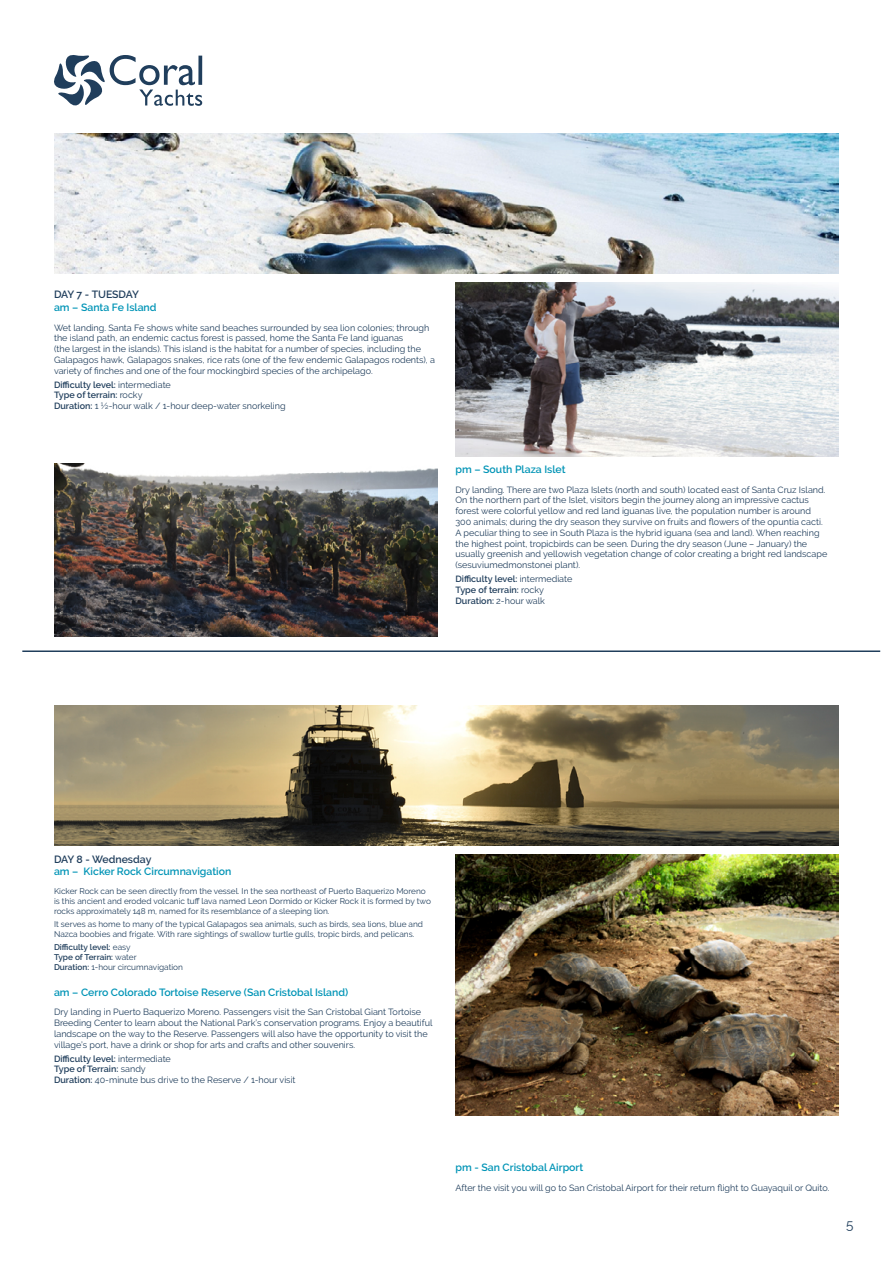
<style>
.page{position:relative;width:893px;height:1263px;background:#fff}
.page>*{position:absolute;margin:0;border:0;box-sizing:border-box;transform-origin:0 0}
.t1{font:13.5px "Raleway";color:#203e5c}
.t2{font:600 10.5px "Raleway";color:#0094b6}
.t3{font:600 10.5px "Raleway";letter-spacing:-.005em;color:#203e5c}
.t4{font:9px/10.8px "Raleway";color:#203e5c}
.t5{font:600 9px/10.8px "Raleway";color:#203e5c}
.t6{font:8.25px/9.9px "Raleway";color:#203e5c}
.t7{font:600 8.25px/9.9px "Raleway";color:#203e5c}
.s1{font-weight:600}
.s2{font-weight:400}
</style>
<div class="page">
<hr style="left:22px;top:650px;width:858px;height:2px;background:#203e5c">
<svg style="left:54px;top:55px;width:148px;height:51px"></svg>
<img style="left:54px;top:464px;width:383px;height:173px">
<img style="left:54px;top:134px;width:785px;height:140px">
<img style="left:455px;top:283px;width:384px;height:173px">
<img style="left:54px;top:705px;width:785px;height:140px">
<img style="left:455px;top:854px;width:384px;height:261px">
<p class="t3" style="left:54px;top:288px;width:86px">DAY 7 - TUESDAY</p>
<p class="t2" style="left:54px;top:301px;width:104px">am – Santa Fe Island</p>
<p class="t4" style="left:54px;top:322px;width:383px">Wet landing. Santa Fe shows white sand beaches surrounded by sea lion colonies; through the island path, an endemic cactus forest is passed, home the Santa Fe land iguanas<br>(the largest in the islands). This island is the habitat for a number of species, including the Galapagos hawk, Galapagos snakes, rice rats (one of the few endemic Galapagos rodents), a variety of finches and one of the four mockingbird species of the archipelago.</p>
<p class="t4" style="left:54px;top:379px;width:233px"><span class="s1">Difficulty level:</span> intermediate<br><span class="s1">Type of terrain:</span> rocky<br><span class="s1">Duration:</span> 1 ½-hour walk / 1-hour deep-water snorkeling</p>
<p class="t2" style="left:455px;top:464px;width:112px">pm – South Plaza Islet</p>
<p class="t4" style="left:455px;top:484px;width:373px">Dry landing. There are two Plaza Islets (north and south) located east of Santa Cruz Island.<br>On the northern part of the Islet, visitors begin the journey along an impressive cactus forest were colorful yellow and red land iguanas live, the population number is around 300 animals; during the dry season they survive on fruits and flowers of the opuntia cacti.<br>A peculiar thing to see in South Plaza is the hybrid iguana (sea and land). When reaching the highest point, tropicbirds can be seen. During the dry season (June – January) the usually greenish and yellowish vegetation change of color creating a bright red landscape (sesuviumedmonstonei plant).</p>
<p class="t5" style="left:455px;top:573px;width:118px">Difficulty level: <span class="s2">intermediate<br></span>Type of terrain: <span class="s2">rocky<br></span>Duration: <span class="s2">2-hour walk</span></p>
<p class="t3" style="left:54px;top:853px;width:99px">DAY 8 - Wednesday</p>
<p class="t2" style="left:54px;top:865px;width:179px">am – Kicker Rock Circumnavigation</p>
<p class="t6" style="left:54px;top:886px;width:378px">Kicker Rock can be seen directly from the vessel. In the sea northeast of Puerto Baquerizo Moreno is this ancient and eroded volcanic tuff lava named Leon Dormido or Kicker Rock it is formed by two rocks approximately 148 m, named for its resemblance of a sleeping lion.</p>
<p class="t6" style="left:54px;top:919px;width:371px">It serves as home to many of the typical Galapagos sea animals, such as birds, sea lions, blue and<br>Nazca boobies and frigate. With rare sightings of swallow turtle gulls, tropic birds, and pelicans.</p>
<p class="t7" style="left:54px;top:942px;width:131px">Difficulty level: <span class="s2">easy<br></span>Type of Terrain: <span class="s2">water<br></span>Duration: <span class="s2">1-hour circumnavigation</span></p>
<p class="t2" style="left:54px;top:986px;width:296px">am – Cerro Colorado Tortoise Reserve (San Cristobal Island)</p>
<p class="t4" style="left:54px;top:1007px;width:380px">Dry landing in Puerto Baquerizo Moreno. Passengers visit the San Cristobal Giant Tortoise Breeding Center to learn about the National Park’s conservation programs. Enjoy a beautiful landscape on the way to the Reserve. Passengers will also have the opportunity to visit the village’s port, have a drink or shop for arts and crafts and other souvenirs.</p>
<p class="t4" style="left:54px;top:1053px;width:243px"><span class="s1">Difficulty level:</span> intermediate<br><span class="s1">Type of Terrain:</span> sandy<br><span class="s1">Duration:</span> 40-minute bus drive to the Reserve / 1-hour visit</p>
<p class="t2" style="left:455px;top:1162px;width:129px">pm - San Cristobal Airport</p>
<p class="t4" style="left:455px;top:1182px;width:375px">After the visit you will go to San Cristobal Airport for their return flight to Guayaquil or Quito.</p>
<h1 class="t1" style="left:846px;top:1216px;width:9px">5</h1>
</div>
